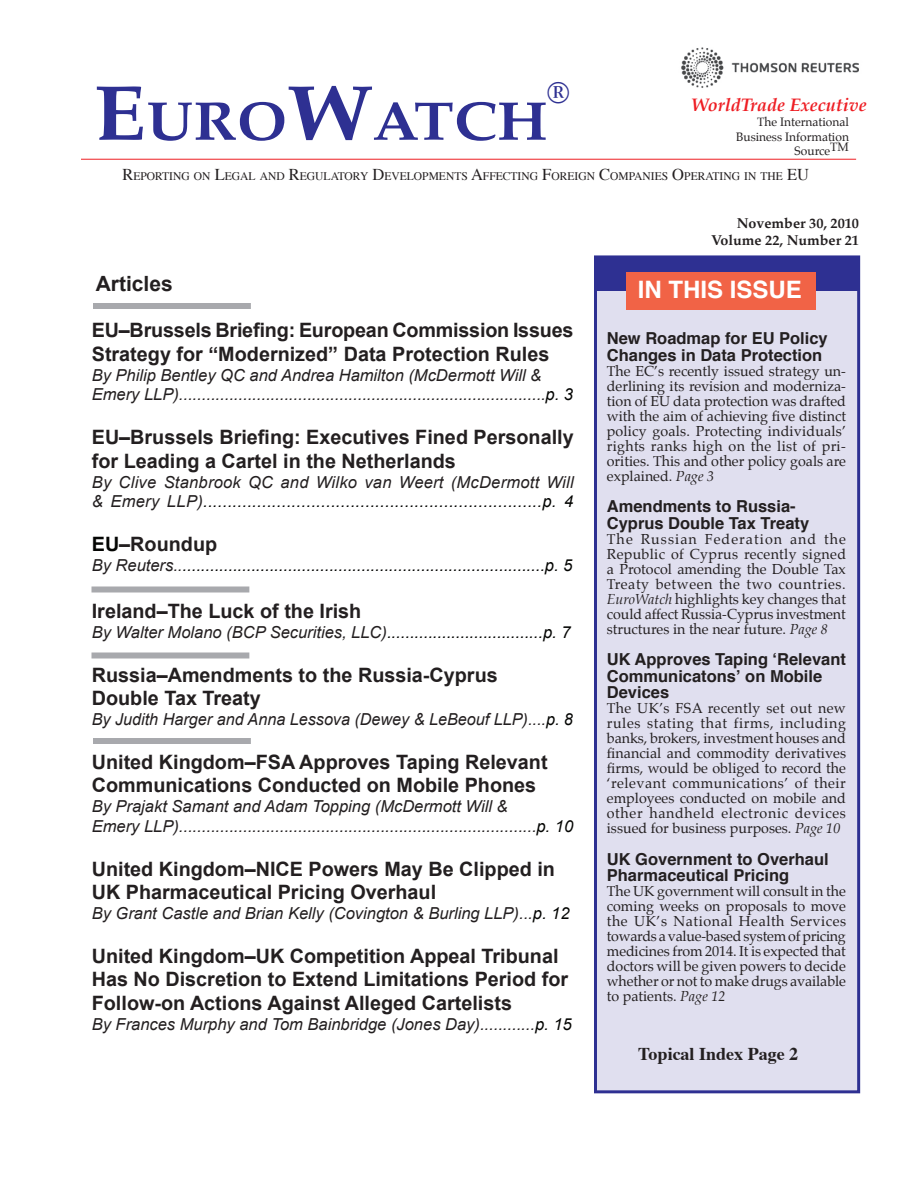
<style>
.page{position:relative;width:918px;height:1188px;background:#fff}
.page>*{position:absolute;margin:0;border:0;box-sizing:border-box;transform-origin:0 0}
.t1{font:700 54.6px "Palatino";color:#2e3092;scale:1.1 1}
.t2{font:700 30px "Palatino";color:#2e3092}
.t3{font:700 24px "Helvetica";color:#fff}
.t4{font:700 21px "Arial";color:#231f20}
.t5{font:700 19.8px/23.7px "Arial";color:#231f20}
.t6{font:italic 700 18px "Palatino";color:#ee1d23}
.t7{font:700 18px "Times";color:#231f20}
.t8{font:italic 16.5px/19.8px "Arial";color:#231f20}
.t9{font:italic 16.5px/19.8px "Arial";letter-spacing:.015em;color:#040503}
.t10{font:700 16.5px/16.5px "Helvetica";color:#231f20}
.t11{font:14.25px/15px "Palatino";color:#231f20;text-align:justify}
.t12{font:700 14.25px/17.1px "Palatino";color:#231f20;text-align:right}
.t13{font:12px/14.4px "Palatino";color:#231f20;text-align:right}
.t14{font:11.55px "Times";color:#231f20}
.s1{font-size:78px}
.s2{font-size:16.5px}
.s3{color:#040503}
.s4{color:#231f20}
.s5{font-style:italic}
</style>
<div class="page">
<div style="left:596px;top:257px;width:263px;height:835px;background:#e0dfef"></div>
<div style="left:594px;top:255px;width:266px;height:838px;border:3px solid #2e3092"></div>
<div style="left:594px;top:256px;width:265px;height:34px;background:#2e3092"></div>
<div style="left:626px;top:273px;width:189px;height:37px;background:#f16346"></div>
<hr style="left:81px;top:159px;width:775px;height:1px;background:#ee1d23">
<div style="left:92px;top:652px;width:157px;height:6px;background:#a8a9ad"></div>
<div style="left:93px;top:303px;width:158px;height:6px;background:#a8a9ad"></div>
<div style="left:93px;top:738px;width:158px;height:6px;background:#a8a9ad"></div>
<div style="left:92px;top:586px;width:157px;height:6px;background:#a8a9ad"></div>
<img style="left:681px;top:47px;width:178px;height:41px">
<h1 class="t1" style="left:94px;top:75px;width:413px"><span class="s1">E</span>uro<span class="s1">W</span>atch</h1>
<h2 class="t2" style="left:547px;top:67px;width:24px">®</h2>
<p class="t6" style="left:691px;top:90px;width:177px">WorldTrade Executive</p>
<p class="t13" style="left:736px;top:115px;width:114px">The International<br>Business Information<br>SourceTM</p>
<p class="t14" style="left:122px;top:166px;width:677px"><span class="s2">R</span>EPORTING ON <span class="s2">L</span>EGAL AND <span class="s2">R</span>EGULATORY <span class="s2">D</span>EVELOPMENTS <span class="s2">A</span>FFECTING <span class="s2">F</span>OREIGN <span class="s2">C</span>OMPANIES <span class="s2">O</span>PERATING IN THE <span class="s2">EU</span></p>
<h3 class="t4" style="left:96px;top:272px;width:79px">Articles</h3>
<h3 class="t5" style="left:92px;top:318px;width:483px">EU–Brussels Briefing: European Commission Issues<br>Strategy for “Modernized” Data Protection Rules</h3>
<p class="t8" style="left:92px;top:365px;width:483px">By Philip Bentley QC and Andrea Hamilton (McDermott Will &amp;<br>Emery LLP)................................................................................<span class="s3">p. 3</span></p>
<h3 class="t5" style="left:92px;top:425px;width:483px">EU–Brussels Briefing: Executives Fined Personally for Leading a Cartel in the Netherlands</h3>
<p class="t9" style="left:92px;top:472px;width:483px"><span class="s4">By Clive Stanbrook QC and Wilko van Weert (McDermott Will &amp; Emery LLP)</span>.....................................................................p. 4</p>
<h3 class="t5" style="left:92px;top:532px;width:127px"><span class="s3">EU</span>–Roundup</h3>
<p class="t9" style="left:92px;top:555px;width:482px"><span class="s4">By Reuters..</span>...............................................................................p. 5</p>
<h3 class="t5" style="left:92px;top:599px;width:271px">Ireland–The Luck of the Irish</h3>
<p class="t9" style="left:92px;top:622px;width:480px"><span class="s4">By Walter Molano (BCP Securities, LLC)</span>..................................p. 7</p>
<h3 class="t5" style="left:92px;top:663px;width:407px">Russia–Amendments to the Russia-Cyprus<br>Double Tax Treaty</h3>
<p class="t8" style="left:92px;top:709px;width:483px">By Judith Harger and Anna Lessova (Dewey &amp; LeBeouf LLP)....<span class="s3">p. 8</span></p>
<h3 class="t5" style="left:92px;top:750px;width:457px">United Kingdom–FSA Approves Taping Relevant<br>Communications Conducted on Mobile Phones</h3>
<p class="t8" style="left:92px;top:797px;width:483px">By Prajakt Samant and Adam Topping (McDermott Will &amp;<br>Emery LLP)..............................................................................<span class="s3">p. 10</span></p>
<h3 class="t5" style="left:92px;top:857px;width:465px">United Kingdom–NICE Powers May Be Clipped in<br>UK Pharmaceutical Pricing Overhaul</h3>
<p class="t8" style="left:92px;top:903px;width:479px">By Grant Castle and Brian Kelly (Covington &amp; Burling LLP)...<span class="s3">p. 12</span></p>
<h3 class="t5" style="left:92px;top:944px;width:478px">United Kingdom–UK Competition Appeal Tribunal<br>Has No Discretion to Extend Limitations Period for<br>Follow-on Actions Against Alleged Cartelists</h3>
<p class="t8" style="left:92px;top:1014px;width:481px">By Frances Murphy and Tom Bainbridge (Jones Day)............<span class="s3">p. 15</span></p>
<p class="t12" style="left:711px;top:214px;width:150px">November 30, 2010<br>Volume 22, Number 21</p>
<h3 class="t3" style="left:638px;top:268px;width:166px">In This Issue</h3>
<p class="t10" style="left:607px;top:329px;width:222px">New Roadmap for EU Policy<br>Changes in Data Protection</p>
<p class="t11" style="left:607px;top:363px;width:241px">The EC’s recently issued strategy un&shy;derlining its revision and moderniza&shy;tion of EU data protection was drafted with the aim of achieving five distinct policy goals. Protecting individuals’ rights ranks high on the list of pri&shy;orities. This and other policy goals are explained. <span class="s5">Page 3</span></p>
<p class="t10" style="left:607px;top:497px;width:204px">Amendments to Russia-<br>Cyprus Double Tax Treaty</p>
<p class="t11" style="left:607px;top:531px;width:241px">The Russian Federation and the Republic of Cyprus recently signed a Protocol amending the Double Tax Treaty between the two countries.<br><span class="s5">EuroWatch</span> highlights key changes that could affect Russia-Cyprus investment structures in the near future. <span class="s5">Page 8</span></p>
<p class="t10" style="left:607px;top:650px;width:241px">UK Approves Taping ‘Relevant<br>Communicatons’ on Mobile<br>Devices</p>
<p class="t11" style="left:607px;top:701px;width:241px">The UK’s FSA recently set out new rules stating that firms, including banks, brokers, investment houses and financial and commodity derivatives firms, would be obliged to record the ‘relevant communications’ of their employees conducted on mobile and other handheld electronic devices issued for business purposes. <span class="s5">Page 10</span></p>
<p class="t10" style="left:607px;top:850px;width:223px">UK Government to Overhaul<br>Pharmaceutical Pricing</p>
<p class="t11" style="left:607px;top:884px;width:241px">The UK government will consult in the coming weeks on proposals to move the UK’s National Health Services towards a value-based system of pricing medicines from 2014. It is expected that doctors will be given powers to decide whether or not to make drugs available to patients. <span class="s5">Page 12</span></p>
<p class="t7" style="left:638px;top:1037px;width:161px">Topical Index Page 2</p>
</div>
